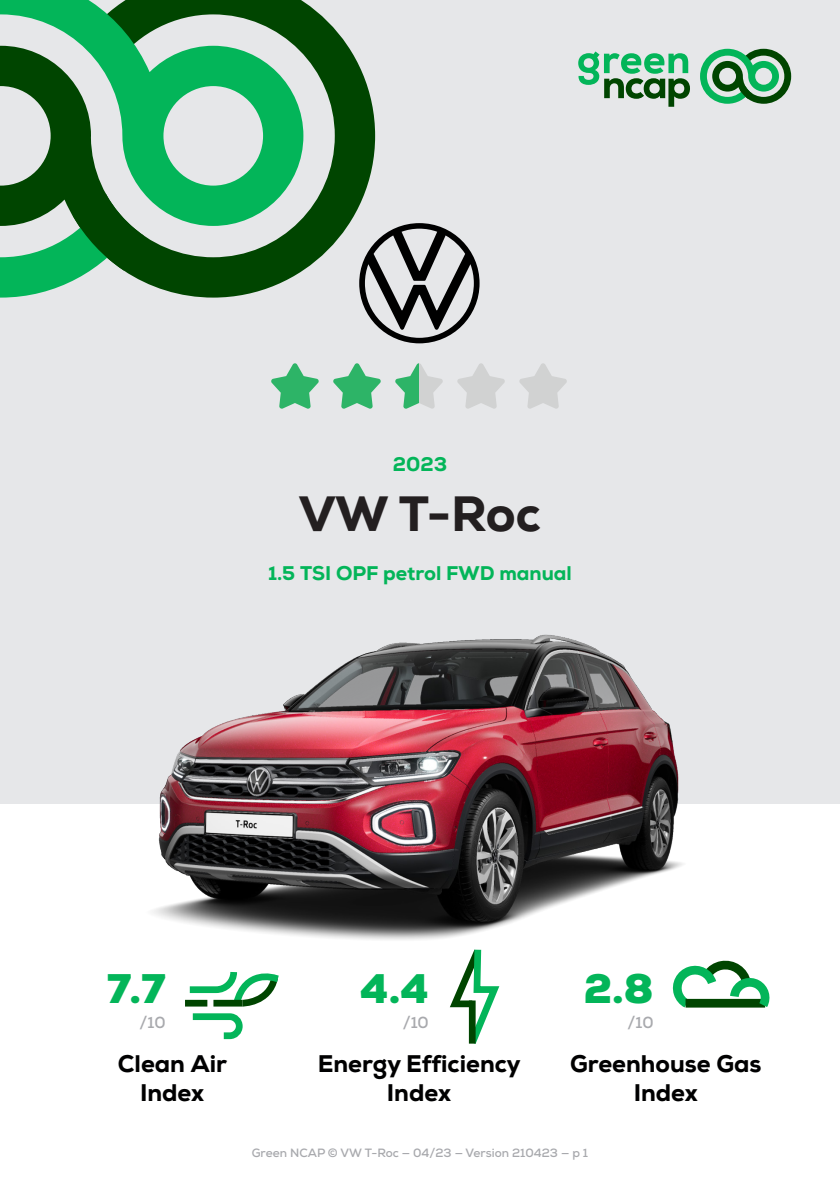
<style>
.page{position:relative;width:840px;height:1191px;background:#fff}
.page>*{position:absolute;margin:0;border:0;box-sizing:border-box;transform-origin:0 0}
.t1{font:800 49.4px "Nexa";color:#231f20}
.Index_score{font:900 40px "Nexa";color:#03b559}
.Index_title{font:800 24px "Nexa";color:#000001}
.Subtitle{font:800 19.8px "Nexa";color:#03b559}
.t2{font:700 16px "Nexa";color:#a8a9ad}
.Author2{font:700 12px "Nexa";color:#a8a9ad}
</style>
<div class="page">
<div style="left:0;top:0;width:839px;height:803px;background:#e6e7e9"></div>
<svg style="left:303px;top:1px;width:72px;height:270px;fill:#004500"></svg>
<svg style="left:0;top:0;width:303px;height:297px"></svg>
<svg style="left:73px;top:194px;width:71px;height:77px"></svg>
<svg style="left:578px;top:51px;width:111px;height:56px"></svg>
<svg style="left:700px;top:49px;width:90px;height:55px"></svg>
<img style="left:145px;top:634px;width:549px;height:306px">
<svg style="left:359px;top:223px;width:120px;height:120px"></svg>
<svg style="left:271px;top:363px;width:48px;height:46px"></svg>
<svg style="left:333px;top:363px;width:48px;height:46px"></svg>
<svg style="left:457px;top:363px;width:48px;height:46px"></svg>
<svg style="left:519px;top:363px;width:48px;height:46px"></svg>
<svg style="left:395px;top:363px;width:48px;height:46px"></svg>
<svg style="left:185px;top:972px;width:94px;height:68px"></svg>
<div style="left:213px;top:999px;width:29px;height:7px;background:#004500"></div>
<svg style="left:672px;top:960px;width:94px;height:48px"></svg>
<svg style="left:450px;top:949px;width:50px;height:95px"></svg>
<div style="left:468px;top:1000px;width:7px;height:43px;background:#004500"></div>
<p class="Subtitle" style="left:392px;top:452px;width:56px">2023</p>
<p class="t1" style="left:299px;top:482px;width:243px">VW T-Roc</p>
<p class="Subtitle" style="left:268px;top:560px;width:305px">1.5 TSI OPF petrol FWD manual</p>
<p class="Index_score" style="left:107px;top:962px;width:60px">7.7</p>
<p class="t2" style="left:139px;top:1011px;width:28px">/10</p>
<p class="Index_title" style="left:118px;top:1048px;width:111px">Clean Air</p>
<p class="Index_title" style="left:140px;top:1077px;width:66px">Index</p>
<p class="Index_score" style="left:360px;top:962px;width:70px">4.4</p>
<p class="t2" style="left:402px;top:1011px;width:28px">/10</p>
<p class="Index_title" style="left:318px;top:1048px;width:204px">Energy Efficiency</p>
<p class="Index_title" style="left:386px;top:1077px;width:66px">Index</p>
<p class="Index_score" style="left:583px;top:962px;width:71px">2.8</p>
<p class="t2" style="left:627px;top:1011px;width:28px">/10</p>
<p class="Index_title" style="left:569px;top:1048px;width:193px">Greenhouse Gas</p>
<p class="Index_title" style="left:633px;top:1077px;width:66px">Index</p>
<p class="Author2" style="left:252px;top:1145px;width:338px">Green NCAP © VW T-Roc — 04/23 — Version 210423 — p 1</p>
</div>
